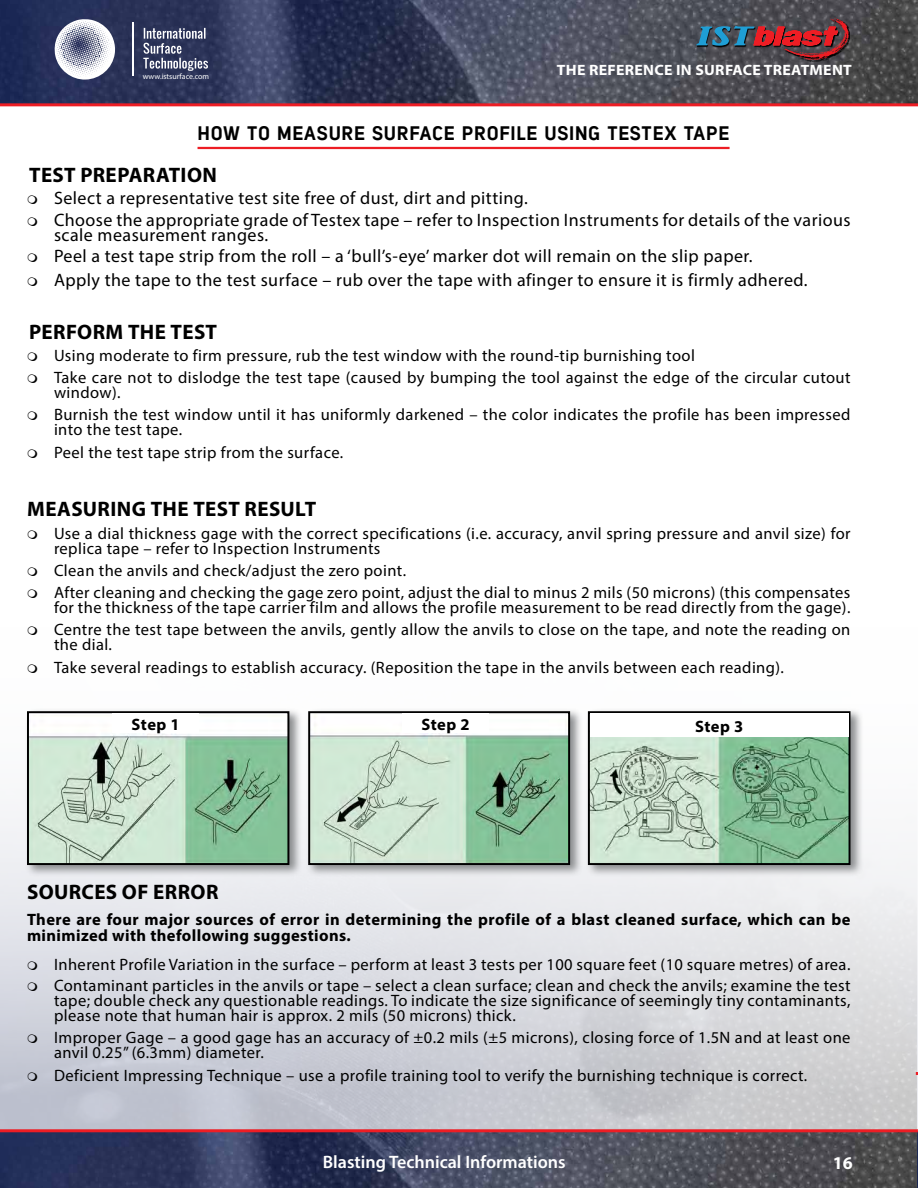
<style>
.page{position:relative;width:918px;height:1188px;background:#fff}
.page>*{position:absolute;margin:0;border:0;box-sizing:border-box;transform-origin:0 0}
.t1{font:700 21px "Myriad Pro";letter-spacing:.02em;color:#000}
.t2{font:19.5px "Lintel Regular 6";color:#000}
.t3{font:18px/22.5px "Myriad Pro";letter-spacing:.025em;color:#000}
.t4{font:600 18px "Myriad Pro";color:#fff}
.t5{font:700 18px "Myriad Pro";color:#fff}
.t6{font:16.5px/21.8px "Myriad Pro";letter-spacing:.025em;color:#000}
.t7{font:700 16.5px/16.5px "Myriad Pro";letter-spacing:.025em;color:#000}
.t8{font:700 15px "Myriad Pro";letter-spacing:.02em;color:#fff;scale:1.05 1}
.t9{font:7.95px "Myriad Pro";color:#fff}
</style>
<div class="page">
<img style="left:0;top:0;width:918px;height:103px">
<svg style="left:55px;top:19px;width:61px;height:61px"></svg>
<hr style="left:132px;top:22px;width:2px;height:54px;background:#fff">
<svg style="left:143px;top:28px;width:65px;height:43px;background:#606682"></svg>
<div style="left:697px;top:19px;width:153px;height:42px;background:#000;opacity:.97"></div>
<svg style="left:696px;top:18px;width:153px;height:42px;background:#65434d"></svg>
<hr style="left:0;top:103px;width:918px;height:3px;background:#ed1d24">
<img style="left:0;top:1132px;width:918px;height:56px">
<svg style="left:0;top:811px;width:917px;height:318px;background:#d7d9de"></svg>
<hr style="left:0;top:1129px;width:918px;height:3px;background:#ed1d24">
<hr style="left:198px;top:147px;width:532px;height:2px;background:#ed1d24">
<svg style="left:585px;top:710px;width:278px;height:167px"></svg>
<img style="left:591px;top:737px;width:257px;height:125px">
<div style="left:588px;top:711px;width:263px;height:154px;border:2px solid #000"></div>
<svg style="left:306px;top:710px;width:277px;height:167px;background:#cacbcd"></svg>
<img style="left:311px;top:714px;width:256px;height:148px">
<div style="left:308px;top:711px;width:262px;height:154px;border:2px solid #000"></div>
<svg style="left:24px;top:710px;width:279px;height:167px"></svg>
<img style="left:30px;top:714px;width:256px;height:148px">
<div style="left:27px;top:711px;width:262px;height:154px;border:2px solid #000"></div>
<div style="left:112px;top:713px;width:87px;height:20px;background:#fff"></div>
<div style="left:402px;top:713px;width:87px;height:20px;background:#fff"></div>
<div style="left:590px;top:713px;width:258px;height:24px;background:#fff"></div>
<svg style="left:28px;top:961px;width:9px;height:9px"></svg>
<svg style="left:28px;top:982px;width:9px;height:9px"></svg>
<svg style="left:28px;top:1034px;width:9px;height:9px"></svg>
<svg style="left:28px;top:1072px;width:9px;height:9px"></svg>
<p class="t9" style="left:143px;top:71px;width:68px">www.istsurface.com</p>
<p class="t8" style="left:557px;top:60px;width:280px">The reference in surface treatment</p>
<p class="t2" style="left:198px;top:120px;width:93px">HOW TOMEASURE</p>
<p class="t2" style="left:372px;top:120px;width:13px">SURFACE</p>
<p class="t2" style="left:462px;top:120px;width:12px">PROFILE</p>
<p class="t2" style="left:545px;top:120px;width:12px">USING</p>
<p class="t2" style="left:607px;top:120px;width:23px">TESTE</p>
<p class="t2" style="left:664px;top:120px;width:42px">X TAPE</p>
<p class="t1" style="left:29px;top:162px;width:189px">Test Preparation</p>
<p class="t3" style="left:54px;top:187px;width:798px;line-height:21.8px">Select a representative test site free of dust, dirt and pitting.<br>Choose the appropriate grade of Testex tape – refer to Inspection Instruments for details of the various</p>
<p class="t3" style="left:54px;top:223px;width:755px">scale measurement ranges.<br>Peel a test tape strip from the roll – a ‘bull’s-eye’ marker dot will remain on the slip paper.<br>Apply the tape to the test surface – rub over the tape with afinger to ensure it is firmly adhered.</p>
<p class="t1" style="left:29px;top:318px;width:186px">Perform the Test</p>
<p class="t6" style="left:54px;top:345px;width:798px">Using moderate to firm pressure, rub the test window with the round-tip burnishing tool<br>Take care not to dislodge the test tape (caused by bumping the tool against the edge of the circular cutout</p>
<p class="t6" style="left:54px;top:381px;width:798px">window).<br>Burnish the test window until it has uniformly darkened – the color indicates the profile has been impressed</p>
<p class="t6" style="left:54px;top:417px;width:291px;line-height:23.2px">into the test tape.<br>Peel the test tape strip from the surface.</p>
<p class="t1" style="left:27px;top:495px;width:287px">Measuring the Test Result</p>
<p class="t6" style="left:54px;top:526px;width:798px;line-height:15px">Use a dial thickness gage with the correct specifications (i.e. accuracy, anvil spring pressure and anvil size) for replica tape – refer to Inspection Instruments</p>
<p class="t6" style="left:54px;top:559px;width:798px">Clean the anvils and check/adjust the zero point.<br>After cleaning and checking the gage zero point, adjust the dial to minus 2 mils (50 microns) (this compensates</p>
<p class="t6" style="left:54px;top:596px;width:798px">for the thickness of the tape carrier film and allows the profile measurement to be read directly from the gage).<br>Centre the test tape between the anvils, gently allow the anvils to close on the tape, and note the reading on</p>
<p class="t6" style="left:54px;top:632px;width:732px;line-height:23.2px">the dial.<br>Take several readings to establish accuracy. (Reposition the tape in the anvils between each reading).</p>
<p class="t7" style="left:132px;top:716px;width:50px">Step 1</p>
<p class="t7" style="left:421px;top:716px;width:50px">Step 2</p>
<p class="t7" style="left:695px;top:718px;width:50px">Step 3</p>
<p class="t1" style="left:27px;top:878px;width:193px">Sources of Error</p>
<p class="t7" style="left:27px;top:911px;width:825px">There are four major sources of error in determining the profile of a blast cleaned surface, which can be minimized with thefollowing suggestions.</p>
<p class="t6" style="left:54px;top:953px;width:798px">Inherent Profile Variation in the surface – perform at least 3 tests per 100 square feet (10 square metres) of area.<br>Contaminant particles in the anvils or tape – select a clean surface; clean and check the anvils; examine the test</p>
<p class="t6" style="left:54px;top:993px;width:798px;line-height:15px">tape; double check any questionable readings. To indicate the size significance of seemingly tiny contaminants, please note that human hair is approx. 2 mils (50 microns) thick.</p>
<p class="t6" style="left:54px;top:1030px;width:798px;line-height:15px">Improper Gage – a good gage has an accuracy of ±0.2 mils (±5 microns), closing force of 1.5N and at least one anvil 0.25” (6.3mm) diameter.</p>
<p class="t6" style="left:54px;top:1065px;width:755px">Deficient Impressing Technique – use a profile training tool to verify the burnishing technique is correct.</p>
<p class="t4" style="left:323px;top:1150px;width:244px">Blasting Technical Informations</p>
<p class="t5" style="left:833px;top:1151px;width:21px">16</p>
</div>
